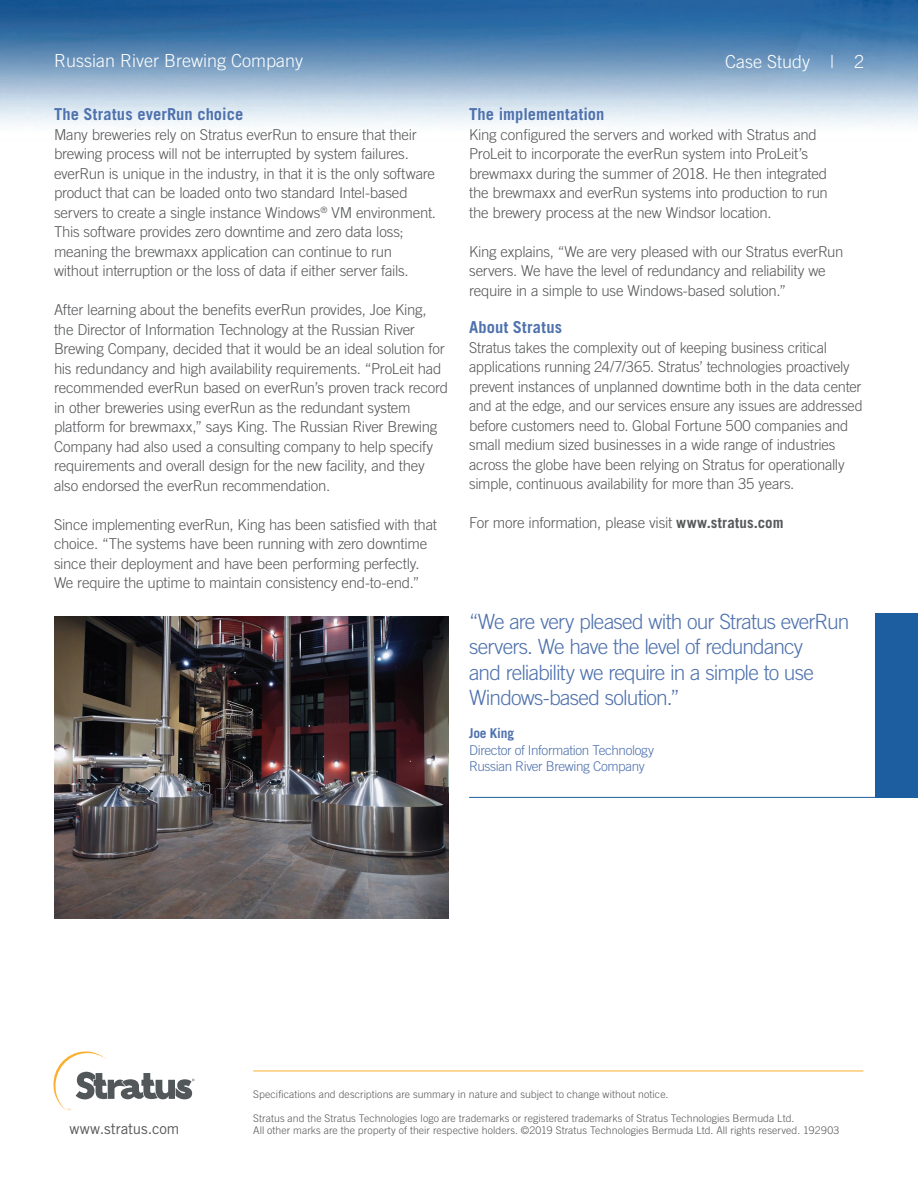
<style>
.page{position:relative;width:918px;height:1188px;background:#fff}
.page>*{position:absolute;margin:0;border:0;box-sizing:border-box;transform-origin:0 0}
.Quote_author_title{font:300 21px/25.5px "Trade Gothic LT Std";letter-spacing:-.04em;color:#4f72ae}
.t1{font:300 18px "Trade Gothic LT Std";color:#fff}
.Body_Subs{font:700 16.5px "Trade Gothic LT Std";letter-spacing:.005em;color:#4f72ae}
.Body_copy{font:700 16.5px "Trade Gothic LT Std";letter-spacing:.015em;color:#4f72ae}
.Body_copy-2{font:300 15px/19.5px "Trade Gothic LT Std";letter-spacing:-.015em;color:#57585a}
.Body_Subs-2{font:15px "Trade Gothic LT Std";letter-spacing:-.005em;color:#57585a}
.t2{font:300 13.5px "Trade Gothic LT Std";letter-spacing:-.025em;color:#4f72ae}
.t3{font:700 13.5px "Trade Gothic LT Std";letter-spacing:-.01em;color:#4f72ae}
.Body_Subs-3{font:300 10.5px/12px "Trade Gothic LT Std";letter-spacing:.01em;color:#57585a}
.Fine_Print{font:300 10.5px "Trade Gothic LT Std";letter-spacing:.005em;color:#57585a}
.s1{font-weight:700}
</style>
<div class="page">
<img style="left:0;top:0;width:918px;height:126px">
<svg style="left:53px;top:1052px;width:141px;height:59px"></svg>
<hr style="left:253px;top:1071px;width:610px;height:1px;background:#fbb033">
<div style="left:876px;top:613px;width:42px;height:185px;background:#1d5ea0"></div>
<hr style="left:469px;top:797px;width:449px;height:1px;background:#1d5ea0">
<img style="left:54px;top:617px;width:395px;height:302px">
<p class="t1" style="left:54px;top:50px;width:251px">Russian River Brewing Company</p>
<p class="t1" style="left:725px;top:50px;width:141px">Case Study | 2</p>
<p class="Body_Subs" style="left:54px;top:104px;width:191px">The Stratus everRun choice</p>
<p class="Body_copy-2" style="left:54px;top:125px;width:384px">Many breweries rely on Stratus everRun to ensure that their brewing process will not be interrupted by system failures. everRun is unique in the industry, in that it is the only software product that can be loaded onto two standard Intel-based servers to create a single instance Windows<sup>®</sup> VM environment.<br>This software provides zero downtime and zero data loss; meaning the brewmaxx application can continue to run without interruption or the loss of data if either server fails.</p>
<p class="Body_copy-2" style="left:54px;top:300px;width:396px">After learning about the benefits everRun provides, Joe King, the Director of Information Technology at the Russian River Brewing Company, decided that it would be an ideal solution for his redundancy and high availability requirements. “ProLeit had recommended everRun based on everRun’s proven track record in other breweries using everRun as the redundant system platform for brewmaxx,” says King. The Russian River Brewing Company had also used a consulting company to help specify requirements and overall design for the new facility, and they also endorsed the everRun recommendation.</p>
<p class="Body_copy-2" style="left:54px;top:515px;width:385px">Since implementing everRun, King has been satisfied with that choice. “The systems have been running with zero downtime since their deployment and have been performing perfectly.</p>
<p class="Body_copy-2" style="left:54px;top:573px;width:367px">We require the uptime to maintain consistency end-to-end.”</p>
<p class="Body_Subs" style="left:469px;top:104px;width:137px">The implementation</p>
<p class="Body_copy-2" style="left:469px;top:125px;width:360px">King configured the servers and worked with Stratus and ProLeit to incorporate the everRun system into ProLeit’s brewmaxx during the summer of 2018. He then integrated the brewmaxx and everRun systems into production to run the brewery process at the new Windsor location.</p>
<p class="Body_copy-2" style="left:469px;top:242px;width:376px">King explains, “We are very pleased with our Stratus everRun servers. We have the level of redundancy and reliability we require in a simple to use Windows-based solution.”</p>
<p class="Body_copy" style="left:469px;top:317px;width:95px">About Stratus</p>
<p class="Body_copy-2" style="left:469px;top:338px;width:395px">Stratus takes the complexity out of keeping business critical applications running 24/7/365. Stratus’ technologies proactively prevent instances of unplanned downtime both in the data center and at the edge, and our services ensure any issues are addressed before customers need to. Global Fortune 500 companies and small medium sized businesses in a wide range of industries across the globe have been relying on Stratus for operationally simple, continuous availability for more than 35 years.</p>
<p class="Body_copy-2" style="left:469px;top:513px;width:316px">For more information, please visit <span class="s1">www.stratus.com</span></p>
<p class="Quote_author_title" style="left:469px;top:608px;width:382px">“We are very pleased with our Stratus everRun servers. We have the level of redundancy<br>and reliability we require in a simple to use Windows-based solution.”</p>
<p class="t3" style="left:469px;top:725px;width:46px">Joe King</p>
<p class="t2" style="left:469px;top:742px;width:187px">Director of Information Technology</p>
<p class="t2" style="left:469px;top:758px;width:177px">Russian River Brewing Company</p>
<p class="Body_Subs-2" style="left:69px;top:1119px;width:112px">www.stratus.com</p>
<p class="Fine_Print" style="left:253px;top:1088px;width:417px">Specifications and descriptions are summary in nature and subject to change without notice.</p>
<p class="Body_Subs-3" style="left:253px;top:1112px;width:588px">Stratus and the Stratus Technologies logo are trademarks or registered trademarks of Stratus Technologies Bermuda Ltd.<br>All other marks are the property of their respective holders. ©2019 Stratus Technologies Bermuda Ltd. All rights reserved. 192903</p>
</div>
